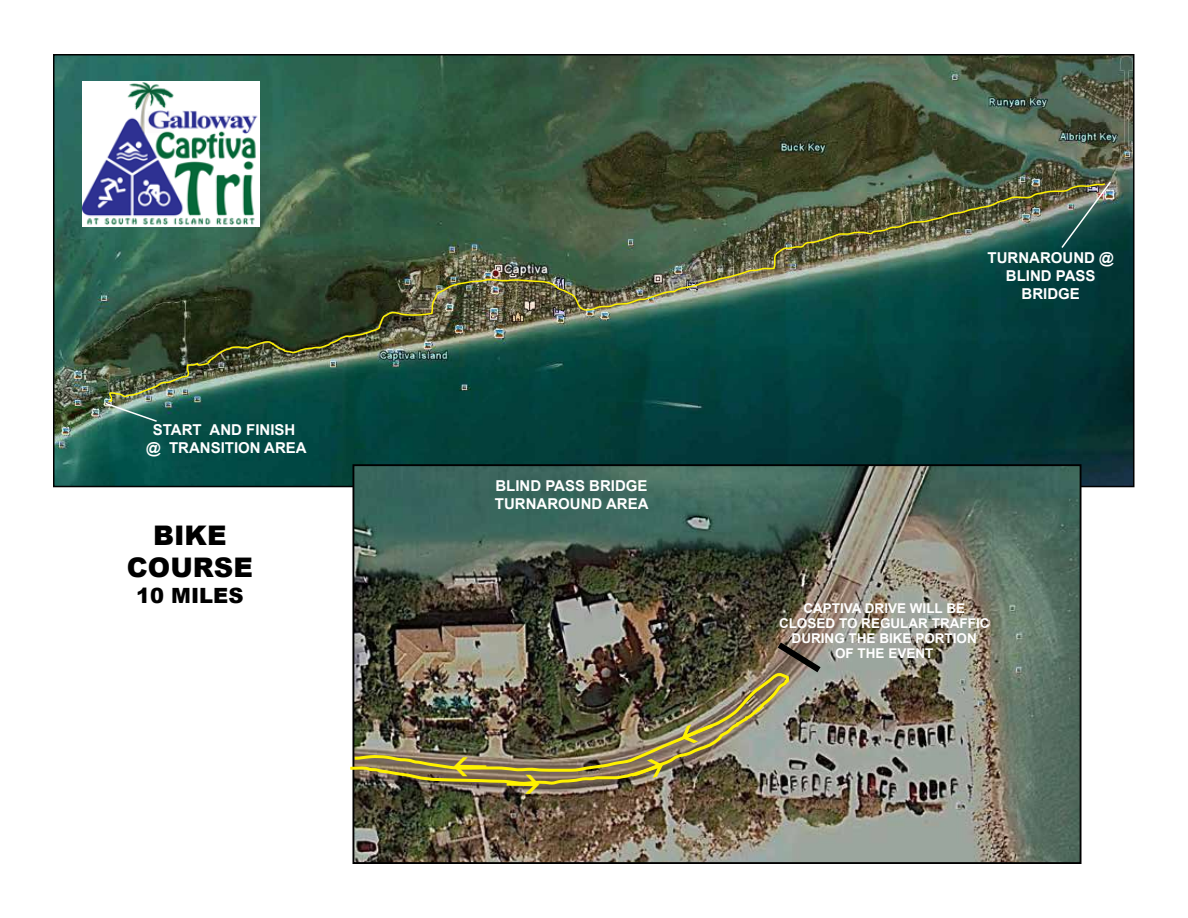
<style>
.page{position:relative;width:1188px;height:918px;background:#fff}
.page>*{position:absolute;margin:0;border:0;box-sizing:border-box;transform-origin:0 0}
.t1{font:900 27px/32.4px "Arial";color:#000;text-align:center}
.t2{font:900 21px "Arial";color:#000}
.t3{font:700 15px/18px "Arial";color:#fff;text-align:center}
.t4{font:700 13.5px/15px "Arial";color:#fff;text-align:center}
</style>
<div class="page">
<img style="left:56px;top:57px;width:1075px;height:427px">
<img style="left:107px;top:182px;width:1000px;height:221px">
<img style="left:355px;top:467px;width:724px;height:394px">
<div style="left:352px;top:464px;width:730px;height:400px;border:2px solid #000"></div>
<img style="left:350px;top:673px;width:440px;height:114px">
<svg style="left:771px;top:637px;width:56px;height:41px;background:#807262"></svg>
<svg style="left:104px;top:402px;width:55px;height:21px"></svg>
<img style="left:1060px;top:180px;width:53px;height:70px">
<img style="left:83px;top:82px;width:177px;height:145px">
<svg style="left:629px;top:756px;width:37px;height:28px"></svg>
<svg style="left:678px;top:717px;width:37px;height:30px"></svg>
<svg style="left:454px;top:758px;width:32px;height:19px"></svg>
<svg style="left:507px;top:774px;width:33px;height:19px"></svg>
<p class="t3" style="left:146px;top:421px;width:162px">START AND FINISH @ TRANSITION AREA</p>
<h1 class="t1" style="left:127px;top:518px;width:127px">BIKE<br>COURSE</h1>
<h2 class="t2" style="left:136px;top:580px;width:109px">10 MILES</h2>
<p class="t3" style="left:495px;top:477px;width:155px;text-align:left">BLIND PASS BRIDGE<br>TURNAROUND AREA</p>
<p class="t3" style="left:988px;top:249px;width:128px">TURNAROUND @<br>BLIND PASS<br>BRIDGE</p>
<p class="t4" style="left:779px;top:601px;width:212px">CAPTIVA DRIVE WILL BE<br>CLOSED TO REGULAR TRAFFIC<br>DURING THE BIKE PORTION<br>OF THE EVENT</p>
</div>
